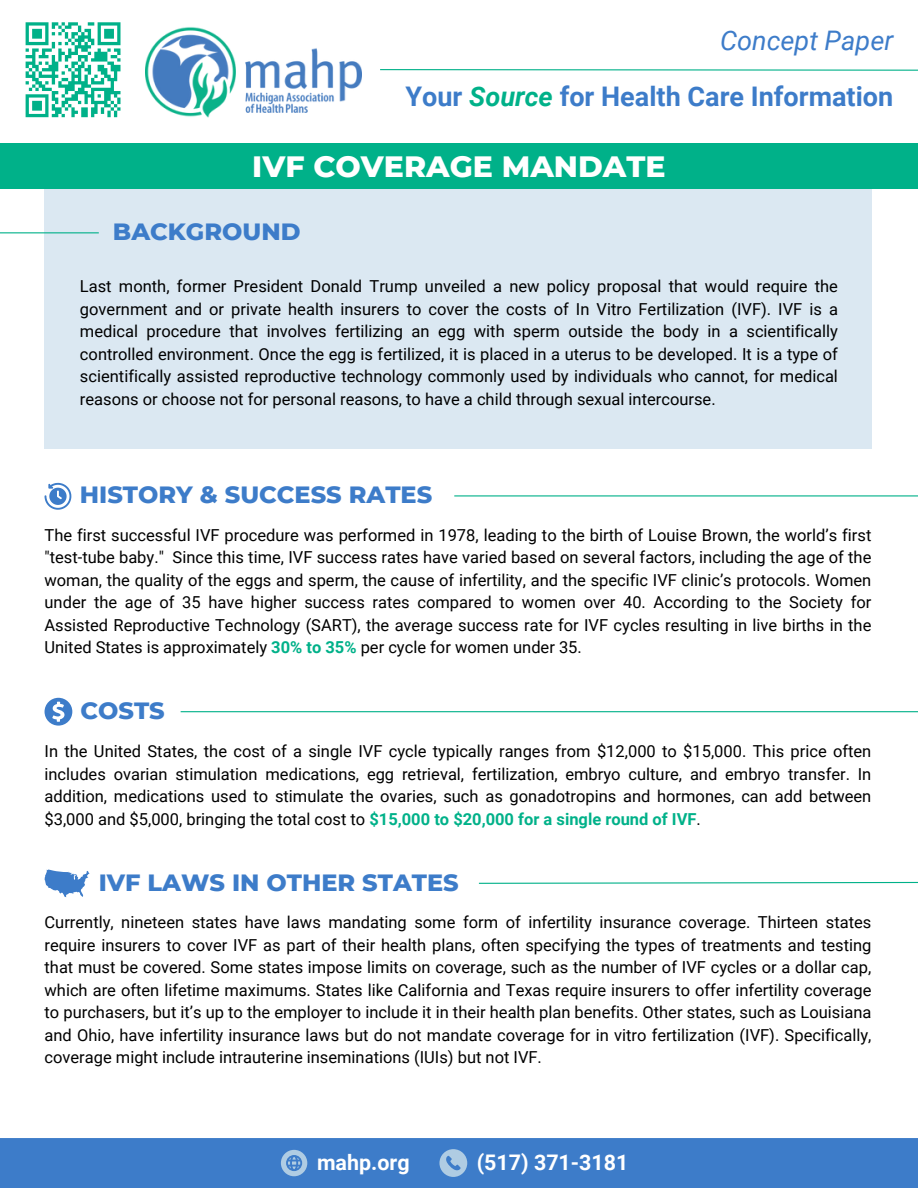
<style>
.page{position:relative;width:918px;height:1188px;background:#fff}
.page>*{position:absolute;margin:0;border:0;box-sizing:border-box;transform-origin:0 0}
.t1{font:800 30px "Montserrat";color:#fff}
.t2{font:700 27px "Roboto";color:#3d7cc9}
.t3{font:italic 27px "Roboto";color:#3d7cc9}
.t4{font:800 24px "Montserrat";color:#3d7cc9}
.t5{font:700 21.45px "Roboto";color:#fff}
.t6{font:16.5px/22.5px "Roboto";color:#000;text-align:justify}
.s1{font-style:italic;color:#00b189}
.s2{font-weight:700;color:#00b189}
</style>
<div class="page">
<div style="left:45px;top:166px;width:826px;height:282px;background:#dbe8f2"></div>
<hr style="left:0;top:232px;width:99px;height:1px;background:#00b189">
<div style="left:0;top:143px;width:918px;height:46px;background:#00b189"></div>
<svg style="left:380px;top:69px;width:538px;height:2px"></svg>
<img style="left:146px;top:27px;width:216px;height:91px">
<svg style="left:25px;top:22px;width:96px;height:96px"></svg>
<hr style="left:181px;top:711px;width:737px;height:1px;background:#00b189">
<svg style="left:45px;top:698px;width:27px;height:28px"></svg>
<svg style="left:478px;top:881px;width:440px;height:3px"></svg>
<svg style="left:45px;top:869px;width:45px;height:28px"></svg>
<hr style="left:454px;top:495px;width:464px;height:1px;background:#00b189">
<svg style="left:45px;top:483px;width:26px;height:27px"></svg>
<div style="left:0;top:1138px;width:918px;height:50px;background:#3d7cc9"></div>
<svg style="left:281px;top:1150px;width:26px;height:26px"></svg>
<svg style="left:439px;top:1149px;width:28px;height:28px"></svg>
<h3 class="t3" style="left:720px;top:25px;width:175px">Concept Paper</h3>
<h1 class="t2" style="left:405px;top:81px;width:489px">Your <span class="s1">Source</span> for Health Care Information</h1>
<h2 class="t1" style="left:252px;top:148px;width:415px">IVF COVERAGE MANDATE</h2>
<h3 class="t4" style="left:113px;top:217px;width:189px">BACKGROUND</h3>
<p class="t6" style="left:80px;top:275px;width:760px">Last month, former President Donald Trump unveiled a new policy proposal that would require the government and or private health insurers to cover the costs of In Vitro Fertilization (IVF). IVF is a medical procedure that involves fertilizing an egg with sperm outside the body in a scientifically controlled environment. Once the egg is fertilized, it is placed in a uterus to be developed. It is a type of scientifically assisted reproductive technology commonly used by individuals who cannot, for medical reasons or choose not for personal reasons, to have a child through sexual intercourse.</p>
<h4 class="t4" style="left:80px;top:480px;width:354px">HISTORY &amp; SUCCESS RATES</h4>
<p class="t6" style="left:45px;top:524px;width:828px">The first successful IVF procedure was performed in 1978, leading to the birth of Louise Brown, the world’s first "test-tube baby." Since this time, IVF success rates have varied based on several factors, including the age of the woman, the quality of the eggs and sperm, the cause of infertility, and the specific IVF clinic’s protocols. Women under the age of 35 have higher success rates compared to women over 40. According to the Society for Assisted Reproductive Technology (SART), the average success rate for IVF cycles resulting in live births in the United States is approximately <span class="s2">30% to 35%</span> per cycle for women under 35.</p>
<p class="t4" style="left:81px;top:696px;width:86px">COSTS</p>
<p class="t6" style="left:45px;top:741px;width:828px">In the United States, the cost of a single IVF cycle typically ranges from $12,000 to $15,000. This price often includes ovarian stimulation medications, egg retrieval, fertilization, embryo culture, and embryo transfer. In addition, medications used to stimulate the ovaries, such as gonadotropins and hormones, can add between $3,000 and $5,000, bringing the total cost to <span class="s2">$15,000 to $20,000 for a single round of IVF</span>.</p>
<h4 class="t4" style="left:99px;top:867px;width:362px">IVF LAWS IN OTHER STATES</h4>
<p class="t6" style="left:45px;top:911px;width:828px">Currently, nineteen states have laws mandating some form of infertility insurance coverage. Thirteen states require insurers to cover IVF as part of their health plans, often specifying the types of treatments and testing that must be covered. Some states impose limits on coverage, such as the number of IVF cycles or a dollar cap, which are often lifetime maximums. States like California and Texas require insurers to offer infertility coverage to purchasers, but it’s up to the employer to include it in their health plan benefits. Other states, such as Louisiana and Ohio, have infertility insurance laws but do not mandate coverage for in vitro fertilization (IVF). Specifically, coverage might include intrauterine inseminations (IUIs) but not IVF.</p>
<p class="t5" style="left:317px;top:1151px;width:94px">mahp.org</p>
<p class="t5" style="left:477px;top:1150px;width:153px">(517) 371-3181</p>
</div>
